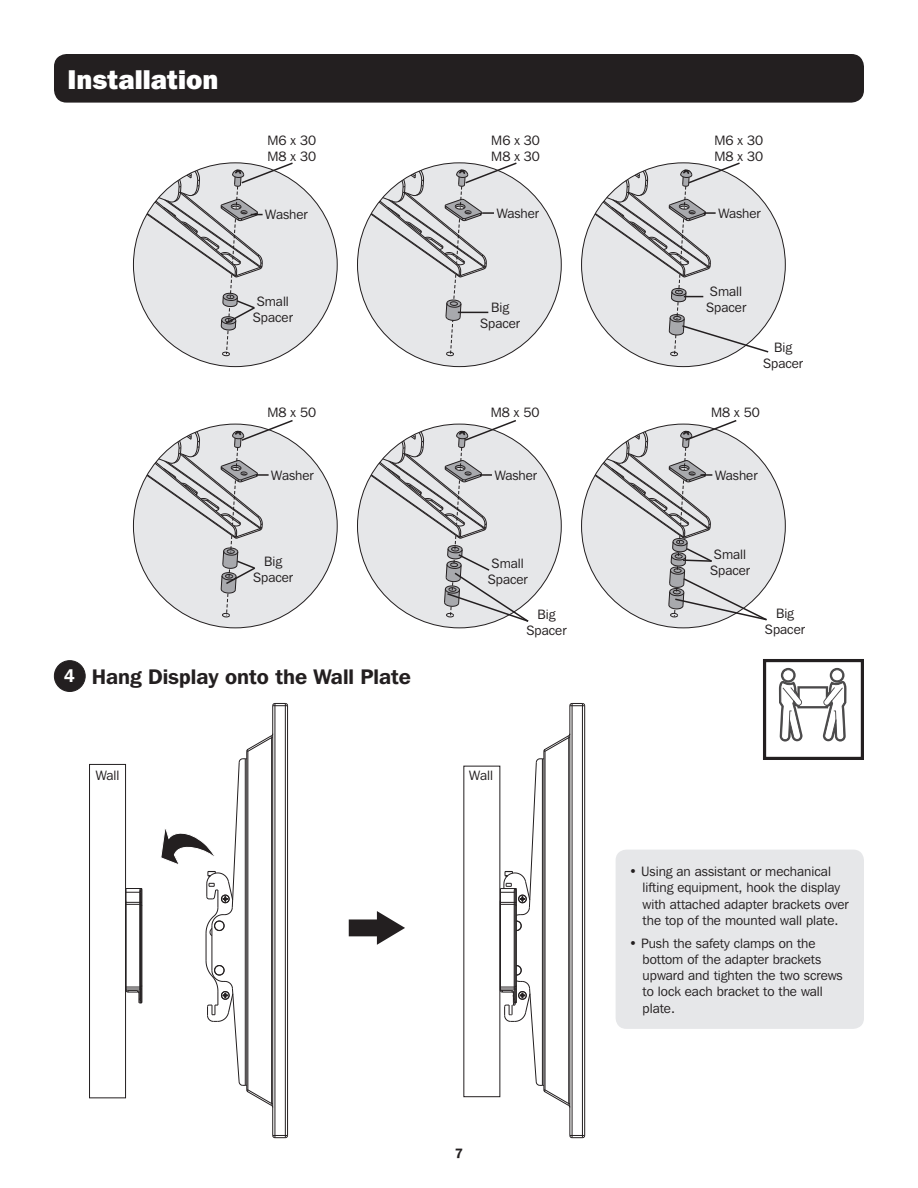
<style>
.page{position:relative;width:918px;height:1188px;background:#fff}
.page>*{position:absolute;margin:0;border:0;box-sizing:border-box;transform-origin:0 0}
.t1{font:800 27px "Franklin Gothic IT Cby BT";color:#fff}
.t2{font:600 21px "Franklin Gothic IT Cby BT";color:#231f20}
.t3{font:600 18px "Franklin Gothic IT Cby BT";color:#fff}
.t4{font:13.5px/16.2px "Franklin Gothic IT Cby BT";color:#231f20}
.t5{font:600 13.5px "Franklin Gothic IT Cby BT";color:#231f20}
</style>
<div class="page">
<div style="left:89px;top:764px;width:37px;height:334px;border:1px solid #231f20"></div>
<hr style="left:125px;top:902px;width:1px;height:88px;background:#231f20">
<hr style="left:126px;top:889px;width:1px;height:100px;background:#231f20">
<hr style="left:139px;top:892px;width:1px;height:107px;background:#231f20">
<hr style="left:140px;top:892px;width:1px;height:107px;background:#231f20">
<hr style="left:141px;top:889px;width:1px;height:113px;background:#231f20">
<hr style="left:142px;top:889px;width:1px;height:113px;background:#231f20">
<hr style="left:246px;top:751px;width:1px;height:339px;background:#231f20">
<hr style="left:247px;top:751px;width:1px;height:339px;background:#231f20">
<hr style="left:271px;top:738px;width:1px;height:366px;background:#231f20">
<hr style="left:272px;top:706px;width:1px;height:429px;background:#231f20">
<hr style="left:275px;top:703px;width:1px;height:435px;background:#231f20">
<hr style="left:285px;top:703px;width:1px;height:435px;background:#231f20">
<hr style="left:287px;top:706px;width:1px;height:429px;background:#231f20">
<svg style="left:125px;top:985px;width:18px;height:19px"></svg>
<svg style="left:125px;top:900px;width:18px;height:7px"></svg>
<svg style="left:126px;top:888px;width:17px;height:5px"></svg>
<svg style="left:272px;top:703px;width:16px;height:3px"></svg>
<svg style="left:272px;top:1135px;width:16px;height:4px"></svg>
<svg style="left:246px;top:733px;width:27px;height:19px"></svg>
<hr style="left:500px;top:889px;width:1px;height:100px;background:#231f20">
<hr style="left:514px;top:892px;width:1px;height:107px;background:#231f20">
<hr style="left:515px;top:889px;width:1px;height:113px;background:#231f20">
<hr style="left:516px;top:889px;width:1px;height:113px;background:#231f20">
<hr style="left:542px;top:759px;width:1px;height:326px;background:#231f20">
<hr style="left:544px;top:751px;width:1px;height:339px;background:#231f20">
<hr style="left:545px;top:751px;width:1px;height:339px;background:#231f20">
<hr style="left:568px;top:738px;width:1px;height:366px;background:#231f20">
<hr style="left:569px;top:706px;width:1px;height:429px;background:#231f20">
<hr style="left:572px;top:703px;width:1px;height:435px;background:#231f20">
<hr style="left:582px;top:703px;width:1px;height:435px;background:#231f20">
<hr style="left:584px;top:706px;width:1px;height:429px;background:#231f20">
<svg style="left:499px;top:758px;width:45px;height:173px"></svg>
<svg style="left:569px;top:1135px;width:17px;height:4px"></svg>
<svg style="left:543px;top:733px;width:28px;height:19px"></svg>
<svg style="left:569px;top:703px;width:17px;height:4px"></svg>
<svg style="left:499px;top:965px;width:72px;height:143px"></svg>
<svg style="left:349px;top:911px;width:56px;height:34px"></svg>
<svg style="left:161px;top:758px;width:112px;height:350px"></svg>
<div style="left:54px;top:54px;width:810px;height:49px;background:#231f20;border-radius:13px"></div>
<div style="left:54px;top:661px;width:31px;height:30px;background:#231f20;border-radius:50%"></div>
<div style="left:54px;top:660px;width:32px;height:32px;border:1px solid #231f20;border-radius:50%"></div>
<div style="left:616px;top:850px;width:248px;height:179px;background:#e6e7e9;border-radius:11px"></div>
<div style="left:133px;top:163px;width:204px;height:204px;background:#e6e7e9;border-radius:50%"></div>
<div style="left:357px;top:163px;width:204px;height:204px;background:#e6e7e9;border-radius:50%"></div>
<div style="left:582px;top:163px;width:203px;height:204px;background:#e6e7e9;border-radius:50%"></div>
<div style="left:133px;top:424px;width:204px;height:204px;background:#e6e7e9;border-radius:50%"></div>
<div style="left:582px;top:424px;width:203px;height:204px;background:#e6e7e9;border-radius:50%"></div>
<div style="left:357px;top:424px;width:204px;height:204px;background:#e6e7e9;border-radius:50%"></div>
<svg style="left:370px;top:162px;width:148px;height:194px"></svg>
<svg style="left:146px;top:162px;width:148px;height:194px"></svg>
<svg style="left:146px;top:420px;width:148px;height:198px"></svg>
<svg style="left:370px;top:420px;width:160px;height:203px"></svg>
<svg style="left:594px;top:420px;width:174px;height:202px"></svg>
<hr style="left:458px;top:312px;width:30px;height:1px;background:#231f20">
<svg style="left:594px;top:162px;width:176px;height:194px"></svg>
<div style="left:763px;top:659px;width:101px;height:101px;border:3px solid #231f20"></div>
<svg style="left:779px;top:668px;width:67px;height:74px"></svg>
<p class="t1" style="left:68px;top:62px;width:152px">Installation</p>
<p class="t4" style="left:267px;top:132px;width:50px">M6 x 30<br>M8 x 30</p>
<p class="t4" style="left:491px;top:132px;width:50px">M6 x 30<br>M8 x 30</p>
<p class="t4" style="left:714px;top:132px;width:50px">M6 x 30<br>M8 x 30</p>
<p class="t4" style="left:265px;top:206px;width:44px">Washer</p>
<p class="t4" style="left:497px;top:205px;width:44px">Washer</p>
<p class="t4" style="left:718px;top:205px;width:44px">Washer</p>
<p class="t4" style="left:253px;top:293px;width:42px">Small<br>Spacer</p>
<p class="t4" style="left:480px;top:299px;width:42px;text-align:center">Big<br>Spacer</p>
<p class="t4" style="left:706px;top:283px;width:42px">Small<br>Spacer</p>
<p class="t4" style="left:763px;top:339px;width:42px;text-align:center">Big<br>Spacer</p>
<p class="t4" style="left:267px;top:404px;width:50px">M8 x 50</p>
<p class="t4" style="left:491px;top:404px;width:50px">M8 x 50</p>
<p class="t4" style="left:711px;top:404px;width:50px">M8 x 50</p>
<p class="t4" style="left:271px;top:467px;width:44px">Washer</p>
<p class="t4" style="left:253px;top:553px;width:42px;text-align:center">Big<br>Spacer</p>
<p class="t4" style="left:495px;top:467px;width:44px">Washer</p>
<p class="t4" style="left:715px;top:467px;width:44px">Washer</p>
<p class="t4" style="left:488px;top:555px;width:42px">Small<br>Spacer</p>
<p class="t4" style="left:710px;top:546px;width:42px">Small<br>Spacer</p>
<p class="t4" style="left:526px;top:606px;width:42px;text-align:center">Big<br>Spacer</p>
<p class="t4" style="left:765px;top:605px;width:42px;text-align:center">Big<br>Spacer</p>
<p class="t3" style="left:64px;top:665px;width:12px">4</p>
<p class="t2" style="left:92px;top:664px;width:321px">Hang Display onto the Wall Plate</p>
<p class="t4" style="left:96px;top:767px;width:25px">Wall</p>
<p class="t4" style="left:469px;top:767px;width:25px">Wall</p>
<p class="t5" style="left:455px;top:1145px;width:10px">7</p>
<p class="t4" style="left:643px;top:863px;width:208px;text-indent:-14px">• Using an assistant or mechanical lifting equipment, hook the display with attached adapter brackets over the top of the mounted wall plate.</p>
<p class="t4" style="left:643px;top:935px;width:202px;text-indent:-14px">• Push the safety clamps on the bottom of the adapter brackets upward and tighten the two screws to lock each bracket to the wall plate.</p>
</div>
